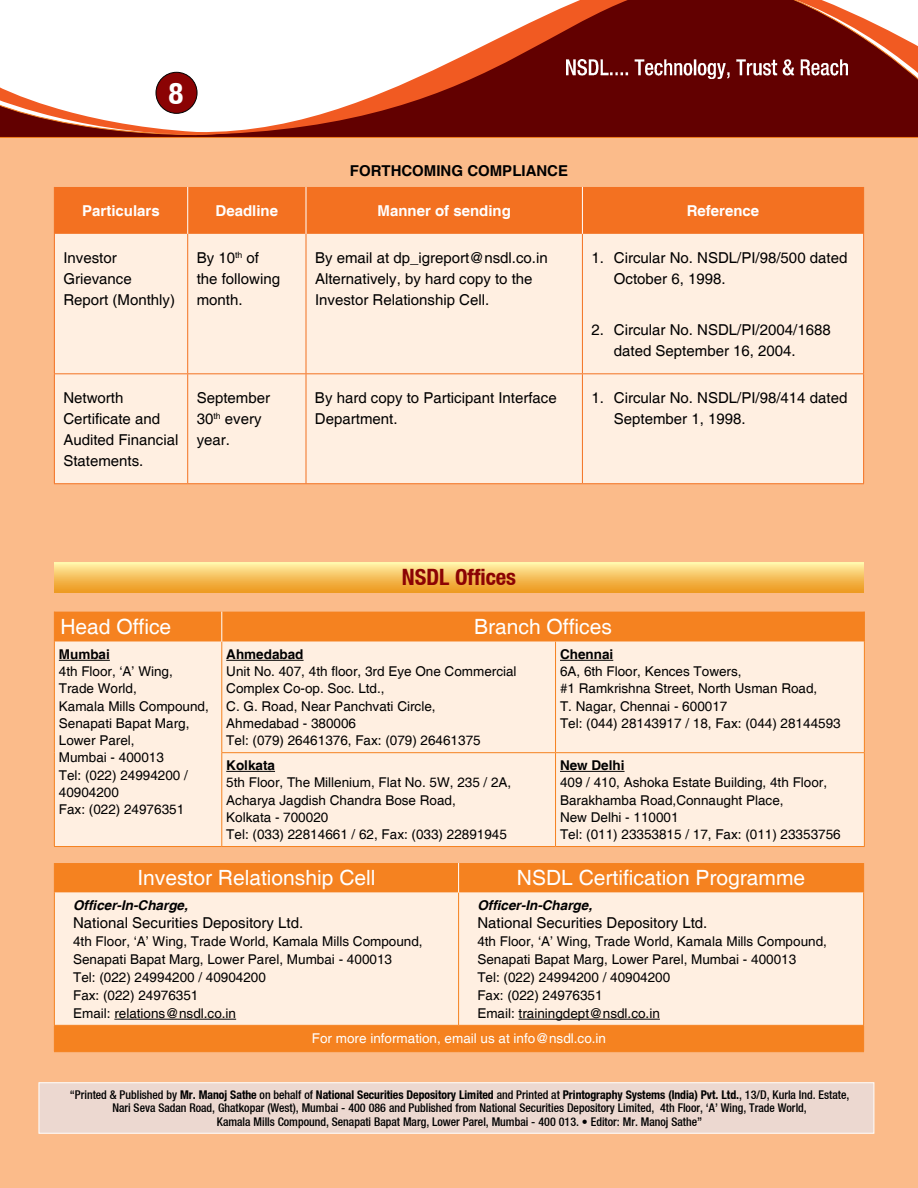
<style>
.page{position:relative;width:918px;height:1188px;background:#fff}
.page>*{position:absolute;margin:0;border:0;box-sizing:border-box;transform-origin:0 0}
.t1{font:30px "Heavenetica Cond 7 Bold SH";color:#fff}
.t2{font:22.5px "Heavenetica Cond 7 Bold SH";color:#8b0304}
.t3{font:21px "Helvetica";color:#fff}
.t4{font:15px/21px "Helvetica";color:#000}
.t5{font:700 15px "Helvetica";color:#fff}
.t6{font:700 15px "Helvetica";color:#000}
.t7{font:13.5px/17.2px "Helvetica";color:#000}
.t8{font:13.5px "Helvetica";color:#fff}
.t9{font:700 13.5px "Helvetica";color:#000}
.t10{font:italic 700 13.5px "Helvetica";color:#000}
.t11{font:12px/13.5px "Heavenetica Cond 6 Med SH";color:#000;text-align:center}
.t12{font:12px "Heavenetica Cond 7 Bold SH";color:#000}
.s1{font-family:"Heavenetica Cond 6 Med SH"}
</style>
<div class="page">
<hr style="left:0;top:137px;width:918px;height:1px;background:#f58220">
<div style="left:0;top:138px;width:918px;height:1050px;background:#fbbb8a"></div>
<svg style="left:0;top:0;width:918px;height:136px"></svg>
<div style="left:156px;top:72px;width:41px;height:41px;background:#8b0304;border-radius:50%"></div>
<div style="left:156px;top:72px;width:41px;height:42px;border:1px solid #000;border-radius:50%"></div>
<div style="left:54px;top:563px;width:810px;height:30px;background:linear-gradient(to bottom,#ffeea3,#ec961b)"></div>
<div style="left:55px;top:863px;width:808px;height:188px;background:#f58220"></div>
<div style="left:55px;top:893px;width:808px;height:132px;background:#ffefe1"></div>
<hr style="left:54px;top:863px;width:1px;height:30px;background:#f58220">
<hr style="left:863px;top:863px;width:1px;height:30px;background:#f58220">
<hr style="left:54px;top:893px;width:1px;height:132px;background:#f58220">
<hr style="left:458px;top:893px;width:1px;height:132px;background:#f58220">
<hr style="left:863px;top:893px;width:1px;height:132px;background:#f58220">
<hr style="left:54px;top:1025px;width:405px;height:1px;background:#f58220">
<svg style="left:54px;top:1026px;width:1px;height:25px"></svg>
<hr style="left:459px;top:1025px;width:405px;height:1px;background:#f58220">
<svg style="left:863px;top:1026px;width:1px;height:25px"></svg>
<hr style="left:54px;top:1051px;width:405px;height:1px;background:#f58220">
<hr style="left:459px;top:1051px;width:405px;height:1px;background:#f58220">
<hr style="left:458px;top:863px;width:1px;height:30px;background:#fff">
<hr style="left:114px;top:1019px;width:122px;height:1px;background:#000">
<hr style="left:519px;top:1019px;width:141px;height:1px;background:#000">
<div style="left:55px;top:612px;width:809px;height:30px;background:#f58220"></div>
<div style="left:55px;top:642px;width:809px;height:204px;background:#ffefe1"></div>
<hr style="left:54px;top:612px;width:1px;height:30px;background:#f58220">
<hr style="left:864px;top:612px;width:1px;height:30px;background:#f58220">
<hr style="left:54px;top:642px;width:1px;height:111px;background:#f58220">
<hr style="left:54px;top:753px;width:1px;height:93px;background:#f58220">
<hr style="left:54px;top:846px;width:168px;height:1px;background:#f58220">
<hr style="left:221px;top:642px;width:1px;height:110px;background:#f58220">
<hr style="left:555px;top:642px;width:1px;height:110px;background:#f58220">
<hr style="left:864px;top:642px;width:1px;height:110px;background:#f58220">
<hr style="left:221px;top:752px;width:335px;height:1px;background:#f58220">
<hr style="left:221px;top:753px;width:1px;height:93px;background:#f58220">
<hr style="left:556px;top:752px;width:309px;height:1px;background:#f58220">
<hr style="left:555px;top:753px;width:1px;height:93px;background:#f58220">
<hr style="left:864px;top:753px;width:1px;height:93px;background:#f58220">
<hr style="left:222px;top:846px;width:334px;height:1px;background:#f58220">
<hr style="left:556px;top:846px;width:309px;height:1px;background:#f58220">
<hr style="left:221px;top:612px;width:1px;height:30px;background:#fff">
<hr style="left:59px;top:660px;width:51px;height:1px;background:#000">
<hr style="left:226px;top:660px;width:78px;height:1px;background:#000">
<hr style="left:560px;top:660px;width:53px;height:1px;background:#000">
<hr style="left:226px;top:771px;width:49px;height:1px;background:#000">
<hr style="left:560px;top:771px;width:65px;height:1px;background:#000">
<div style="left:55px;top:187px;width:808px;height:47px;background:#f37121"></div>
<div style="left:55px;top:234px;width:808px;height:249px;background:#ffefe1"></div>
<hr style="left:187px;top:187px;width:1px;height:47px;background:#fff">
<hr style="left:306px;top:187px;width:1px;height:47px;background:#fff">
<hr style="left:582px;top:187px;width:1px;height:47px;background:#fff">
<hr style="left:54px;top:187px;width:1px;height:47px;background:#f37121">
<hr style="left:54px;top:234px;width:1px;height:139px;background:#f37121">
<hr style="left:187px;top:234px;width:1px;height:139px;background:#f37121">
<hr style="left:306px;top:234px;width:1px;height:139px;background:#f37121">
<hr style="left:582px;top:234px;width:1px;height:139px;background:#f37121">
<hr style="left:863px;top:234px;width:1px;height:139px;background:#f37121">
<hr style="left:54px;top:373px;width:134px;height:1px;background:#f37121">
<hr style="left:54px;top:374px;width:1px;height:109px;background:#f37121">
<hr style="left:188px;top:373px;width:118px;height:1px;background:#f37121">
<hr style="left:187px;top:374px;width:1px;height:109px;background:#f37121">
<hr style="left:306px;top:373px;width:276px;height:1px;background:#f37121">
<hr style="left:306px;top:374px;width:1px;height:109px;background:#f37121">
<hr style="left:582px;top:373px;width:282px;height:1px;background:#f37121">
<hr style="left:582px;top:374px;width:1px;height:109px;background:#f37121">
<hr style="left:863px;top:374px;width:1px;height:109px;background:#f37121">
<hr style="left:54px;top:483px;width:134px;height:1px;background:#f37121">
<hr style="left:188px;top:483px;width:118px;height:1px;background:#f37121">
<hr style="left:306px;top:483px;width:276px;height:1px;background:#f37121">
<hr style="left:582px;top:483px;width:282px;height:1px;background:#f37121">
<hr style="left:863px;top:187px;width:1px;height:47px;background:#f37121">
<div style="left:39px;top:1082px;width:835px;height:52px;background:#ecd8d0;border:1px solid #fff"></div>
<h1 class="t1" style="left:169px;top:74px;width:16px">8</h1>
<p class="t6" style="left:350px;top:162px;width:220px">Forthcoming Compliance</p>
<p class="t5" style="left:82px;top:201px;width:79px">Particulars</p>
<p class="t5" style="left:216px;top:201px;width:64px">Deadline</p>
<p class="t5" style="left:378px;top:201px;width:135px">Manner of sending</p>
<p class="t5" style="left:687px;top:201px;width:74px">Reference</p>
<p class="t4" style="left:63px;top:248px;width:113px">Investor<br>Grievance<br>Report (Monthly)</p>
<p class="t4" style="left:197px;top:248px;width:85px">By 10<sup>th</sup> of the following month.</p>
<p class="t4" style="left:315px;top:248px;width:234px">By email at dp_igreport@nsdl.co.in<br>Alternatively, by hard copy to the<br>Investor Relationship Cell.</p>
<p class="t4" style="left:614px;top:248px;width:235px;text-indent:-22px">1. Circular No. NSDL/PI/98/500 dated<br>October 6, 1998.</p>
<p class="t4" style="left:614px;top:320px;width:218px;text-indent:-22px">2. Circular No. NSDL/PI/2004/1688 dated September 16, 2004.</p>
<p class="t4" style="left:63px;top:388px;width:117px">Networth<br>Certificate and<br>Audited Financial<br>Statements.</p>
<p class="t4" style="left:197px;top:388px;width:75px">September<br>30<sup>th</sup> every year.</p>
<p class="t4" style="left:315px;top:388px;width:243px">By hard copy to Participant Interface<br>Department.</p>
<p class="t4" style="left:614px;top:388px;width:235px;text-indent:-22px">1. Circular No. NSDL/PI/98/414 dated<br>September 1, 1998.</p>
<h2 class="t2" style="left:402px;top:563px;width:116px">NSDL Offices</h2>
<h3 class="t3" style="left:60px;top:615px;width:112px">Head Office</h3>
<h3 class="t3" style="left:474px;top:615px;width:139px">Branch Offices</h3>
<p class="t9" style="left:59px;top:646px;width:53px">Mumbai</p>
<p class="t7" style="left:59px;top:663px;width:152px">4th Floor, ‘A’ Wing,<br>Trade World,<br>Kamala Mills Compound,<br>Senapati Bapat Marg,<br>Lower Parel,<br>Mumbai - 400013<br>Tel: (022) 24994200 /<br>40904200<br>Fax: (022) 24976351</p>
<p class="t9" style="left:560px;top:646px;width:55px">Chennai</p>
<p class="t7" style="left:560px;top:663px;width:282px">6A, 6th Floor, Kences Towers,<br>#1 Ramkrishna Street, North Usman Road,<br>T. Nagar, Chennai - 600017<br>Tel: (044) 28143917 / 18, Fax: (044) 28144593</p>
<p class="t9" style="left:226px;top:646px;width:79px">Ahmedabad</p>
<p class="t7" style="left:226px;top:663px;width:292px">Unit No. 407, 4th floor, 3rd Eye One Commercial Complex Co-op. Soc. Ltd.,<br>C. G. Road, Near Panchvati Circle,<br>Ahmedabad - 380006<br>Tel: (079) 26461376, Fax: (079) 26461375</p>
<p class="t9" style="left:560px;top:757px;width:66px">New Delhi</p>
<p class="t7" style="left:560px;top:774px;width:282px">409 / 410, Ashoka Estate Building, 4th Floor, Barakhamba Road,Connaught Place,<br>New Delhi - 110001<br>Tel: (011) 23353815 / 17, Fax: (011) 23353756</p>
<p class="t9" style="left:226px;top:757px;width:50px">Kolkata</p>
<p class="t7" style="left:226px;top:774px;width:287px">5th Floor, The Millenium, Flat No. 5W, 235 / 2A, Acharya Jagdish Chandra Bose Road,<br>Kolkata - 700020<br>Tel: (033) 22814661 / 62, Fax: (033) 22891945</p>
<h3 class="t3" style="left:137px;top:866px;width:240px">Investor Relationship Cell</h3>
<h3 class="t3" style="left:517px;top:866px;width:290px">NSDL Certification Programme</h3>
<p class="t10" style="left:73px;top:897px;width:116px">Officer-In-Charge,</p>
<p class="t4" style="left:73px;top:913px;width:232px">National Securities Depository Ltd.</p>
<p class="t7" style="left:73px;top:933px;width:351px;line-height:18px">4th Floor, ‘A’ Wing, Trade World, Kamala Mills Compound, Senapati Bapat Marg, Lower Parel, Mumbai - 400013<br>Tel: (022) 24994200 / 40904200<br>Fax: (022) 24976351<br>Email: relations@nsdl.co.in</p>
<p class="t10" style="left:477px;top:897px;width:116px">Officer-In-Charge,</p>
<p class="t4" style="left:477px;top:913px;width:232px">National Securities Depository Ltd.</p>
<p class="t7" style="left:477px;top:933px;width:351px;line-height:18px">4th Floor, ‘A’ Wing, Trade World, Kamala Mills Compound, Senapati Bapat Marg, Lower Parel, Mumbai - 400013<br>Tel: (022) 24994200 / 40904200<br>Fax: (022) 24976351<br>Email: trainingdept@nsdl.co.in</p>
<p class="t8" style="left:312px;top:1031px;width:296px">For more information, email us at info@nsdl.co.in</p>
<p class="t12" style="left:70px;top:1087px;width:781px"><span class="s1">“Printed &amp; Published by</span> Mr. Manoj Sathe <span class="s1">on behalf of</span> National Securities Depository Limited <span class="s1">and Printed at</span> Printography Systems (India) Pvt. Ltd.<span class="s1">, 13/D, Kurla Ind. Estate,</span></p>
<p class="t11" style="left:112px;top:1101px;width:696px">Nari Seva Sadan Road, Ghatkopar (West), Mumbai - 400 086 and Published from National Securities Depository Limited, 4th Floor, ‘A’ Wing, Trade World,<br>Kamala Mills Compound, Senapati Bapat Marg, Lower Parel, Mumbai - 400 013. • Editor: Mr. Manoj Sathe”</p>
</div>
